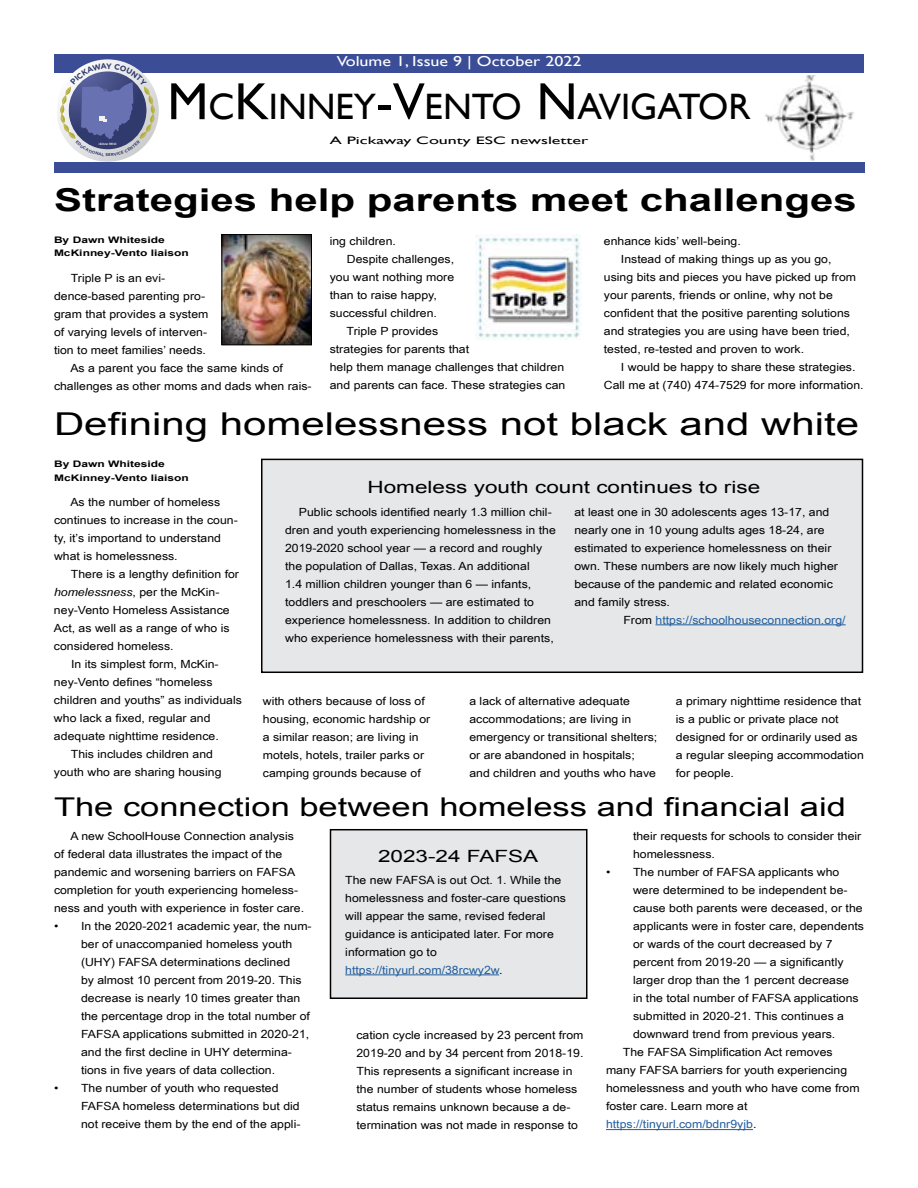
<style>
.page{position:relative;width:918px;height:1188px;background:#fff}
.page>*{position:absolute;margin:0;border:0;box-sizing:border-box;transform-origin:0 0}
.t1{font:36.75px "Gill Sans";color:#000}
.t2{font:31.5px "Arial";color:#000;scale:1.33 1}
.t3{font:700 31.5px "Arial";color:#000;scale:1.33 1}
.t4{font:25.8px "Arial";color:#000;scale:1.33 1}
.t5{font:16.8px "Arial";color:#000;scale:1.33 1}
.t6{font:14.4px "Gill Sans";color:#fff;scale:1.25 1}
.t7{font:11.25px/18px "Arial Narrow";color:#000;scale:1.33 1}
.t8{font:11.25px "Arial Narrow";color:#215e9e;scale:1.33 1}
.t9{font:10.8px "Gill Sans";color:#000;scale:1.67 1}
.t10{font:700 9px/13.5px "Arial";color:#000;scale:1.33 1}
.t11{font:italic 700 3.15px "Gotham";color:#f1f1f2}
.s1{font-size:52.5px}
.s2{font-style:italic}
.s3{color:#000}
.s4{color:#215e9e}
</style>
<div class="page">
<div style="left:54px;top:163px;width:811px;height:10px;background:#3b4d96"></div>
<div style="left:54px;top:54px;width:810px;height:18px;background:#3b4d96"></div>
<img style="left:224px;top:236px;width:86px;height:107px">
<div style="left:222px;top:234px;width:90px;height:111px;border:1px solid #000"></div>
<img style="left:765px;top:75px;width:89px;height:86px">
<div style="left:262px;top:459px;width:600px;height:213px;background:#e6e7e8"></div>
<div style="left:261px;top:459px;width:602px;height:214px;border:2px solid #000"></div>
<hr style="left:656px;top:624px;width:190px;height:1px;background:#215e9e">
<img style="left:476px;top:234px;width:105px;height:106px">
<hr style="left:606px;top:1129px;width:147px;height:1px;background:#215e9e">
<div style="left:330px;top:830px;width:257px;height:168px;background:#e6e7e8"></div>
<div style="left:330px;top:829px;width:257px;height:170px;border:2px solid #000"></div>
<hr style="left:345px;top:974px;width:154px;height:1px;background:#215e9e">
<svg style="left:57px;top:59px;width:102px;height:103px"></svg>
<p class="t11" style="left:98px;top:142px;width:20px">-Since 1914-</p>
<p class="t6" style="left:337px;top:53px;width:197px">Volume 1, Issue 9 | October 2022</p>
<h1 class="t1" style="left:167px;top:85px;width:585px"><span class="s1">M</span>C<span class="s1">K</span>INNEY<span class="s1">-V</span>ENTO <span class="s1">N</span>AVIGATOR</h1>
<p class="t9" style="left:330px;top:134px;width:156px">A Pickaway County ESC newsletter</p>
<h2 class="t3" style="left:54px;top:179px;width:605px">Strategies help parents meet challenges</h2>
<p class="t10" style="left:54px;top:233px;width:103px">By Dawn Whiteside<br>McKinney-Vento liaison</p>
<p class="t7" style="left:604px;top:232px;width:104px">enhance kids’ well-being.</p>
<p class="t7" style="left:621px;top:250px;width:160px">Instead of making things up as you go,</p>
<p class="t7" style="left:604px;top:268px;width:191px">using bits and pieces you have picked up from</p>
<p class="t7" style="left:604px;top:286px;width:174px">your parents, friends or online, why not be</p>
<p class="t7" style="left:604px;top:304px;width:187px">confident that the positive parenting solutions</p>
<p class="t7" style="left:604px;top:322px;width:187px">and strategies you are using have been tried,</p>
<p class="t7" style="left:604px;top:340px;width:152px">tested, re-tested and proven to work.</p>
<p class="t7" style="left:621px;top:358px;width:178px">I would be happy to share these strategies.</p>
<p class="t7" style="left:604px;top:376px;width:197px">Call me at (740) 474-7529 for more information.</p>
<h2 class="t2" style="left:54px;top:403px;width:607px">Defining homelessness not black and white</h2>
<p class="t10" style="left:54px;top:458px;width:103px">By Dawn Whiteside<br>McKinney-Vento liaison</p>
<p class="t7" style="left:330px;top:232px;width:51px">ing children.</p>
<p class="t7" style="left:347px;top:250px;width:82px">Despite challenges,</p>
<p class="t7" style="left:330px;top:268px;width:95px">you want nothing more</p>
<p class="t7" style="left:330px;top:286px;width:82px">than to raise happy,</p>
<p class="t7" style="left:330px;top:304px;width:82px">successful children.</p>
<p class="t7" style="left:347px;top:322px;width:70px">Triple P provides</p>
<p class="t7" style="left:330px;top:340px;width:106px">strategies for parents that</p>
<p class="t7" style="left:330px;top:358px;width:178px">help them manage challenges that children</p>
<p class="t7" style="left:330px;top:376px;width:179px">and parents can face. These strategies can</p>
<p class="t7" style="left:71px;top:269px;width:72px">Triple P is an evi-</p>
<p class="t7" style="left:54px;top:287px;width:115px">dence-based parenting pro-</p>
<p class="t7" style="left:54px;top:305px;width:118px">gram that provides a system</p>
<p class="t7" style="left:54px;top:323px;width:117px">of varying levels of interven-</p>
<p class="t7" style="left:54px;top:341px;width:116px">tion to meet families’ needs.</p>
<p class="t7" style="left:70px;top:359px;width:161px">As a parent you face the same kinds of</p>
<p class="t7" style="left:54px;top:377px;width:195px">challenges as other moms and dads when rais-</p>
<h3 class="t5" style="left:368px;top:476px;width:297px">Homeless youth count continues to rise</h3>
<p class="t7" style="left:54px;top:492px;width:140px;text-indent:16px">As the number of homeless continues to increase in the coun&shy;ty, it’s importand to understand what is homelessness.</p>
<p class="t7" style="left:71px;top:564px;width:128px">There is a lengthy definition for</p>
<p class="t7" style="left:54px;top:582px;width:126px"><span class="s2">homelessness</span>, per the McKin-</p>
<p class="t7" style="left:54px;top:600px;width:134px">ney-Vento Homeless Assistance</p>
<p class="t7" style="left:54px;top:618px;width:134px">Act, as well as a range of who is</p>
<p class="t7" style="left:54px;top:636px;width:91px">considered homeless.</p>
<p class="t7" style="left:71px;top:654px;width:113px">In its simplest form, McKin-</p>
<p class="t7" style="left:54px;top:672px;width:121px">ney-Vento defines “homeless</p>
<p class="t7" style="left:54px;top:690px;width:143px">children and youths” as individuals</p>
<p class="t7" style="left:54px;top:708px;width:119px">who lack a fixed, regular and</p>
<p class="t7" style="left:54px;top:726px;width:125px">adequate nighttime residence.</p>
<p class="t7" style="left:71px;top:744px;width:108px">This includes children and</p>
<p class="t7" style="left:54px;top:762px;width:127px">youth who are sharing housing</p>
<p class="t7" style="left:285px;top:502px;width:205px;text-indent:14px">Public schools identified nearly 1.3 million chil&shy;dren and youth experiencing homelessness in the 2019-2020 school year — a record and roughly the population of Dallas, Texas. An additional<br>1.4 million children younger than 6 — infants, toddlers and preschoolers — are estimated to experience homelessness. In addition to children who experience homelessness with their parents,</p>
<p class="t7" style="left:574px;top:502px;width:193px">at least one in 30 adolescents ages 13-17, and</p>
<p class="t7" style="left:574px;top:520px;width:190px">nearly one in 10 young adults ages 18-24, are</p>
<p class="t7" style="left:574px;top:538px;width:195px">estimated to experience homelessness on their</p>
<p class="t7" style="left:574px;top:556px;width:200px">own. These numbers are now likely much higher</p>
<p class="t7" style="left:574px;top:574px;width:196px">because of the pandemic and related economic</p>
<p class="t7" style="left:574px;top:592px;width:73px">and family stress.</p>
<p class="t8" style="left:623px;top:611px;width:169px"><span class="s3">From</span> https://schoolhouseconnection.org/</p>
<p class="t7" style="left:263px;top:692px;width:127px">with others because of loss of housing, economic hardship or a similar reason; are living in motels, hotels, trailer parks or camping grounds because of</p>
<p class="t7" style="left:469px;top:692px;width:143px">a lack of alternative adequate accommodations; are living in emergency or transitional shelters; or are abandoned in hospitals; and children and youths who have</p>
<p class="t7" style="left:676px;top:692px;width:143px">a primary nighttime residence that is a public or private place not designed for or ordinarily used as a regular sleeping accommodation for people.</p>
<h3 class="t4" style="left:54px;top:790px;width:597px">The connection between homeless and financial aid</h3>
<p class="t7" style="left:54px;top:827px;width:190px;text-indent:16px">A new SchoolHouse Connection analysis of federal data illustrates the impact of the pandemic and worsening barriers on FAFSA completion for youth experiencing homeless&shy;ness and youth with experience in foster care.</p>
<p class="t7" style="left:81px;top:917px;width:175px;text-indent:-27px">• In the 2020-2021 academic year, the num&shy;ber of unaccompanied homeless youth (UHY) FAFSA determinations declined<br>by almost 10 percent from 2019-20. This decrease is nearly 10 times greater than the percentage drop in the total number of FAFSA applications submitted in 2020-21, and the first decline in UHY determina&shy;tions in five years of data collection.</p>
<p class="t7" style="left:81px;top:1079px;width:167px;text-indent:-27px">• The number of youth who requested<br>FAFSA homeless determinations but did not receive them by the end of the appli-</p>
<p class="t7" style="left:633px;top:827px;width:173px">their requests for schools to consider their homelessness.</p>
<p class="t7" style="left:606px;top:863px;width:177px">• The number of FAFSA applicants who</p>
<p class="t7" style="left:633px;top:881px;width:163px">were determined to be independent be-</p>
<p class="t7" style="left:633px;top:899px;width:174px">cause both parents were deceased, or the</p>
<p class="t7" style="left:633px;top:917px;width:175px">applicants were in foster care, dependents</p>
<p class="t7" style="left:633px;top:935px;width:152px">or wards of the court decreased by 7</p>
<p class="t7" style="left:633px;top:953px;width:160px">percent from 2019-20 — a significantly</p>
<p class="t7" style="left:633px;top:971px;width:164px">larger drop than the 1 percent decrease</p>
<p class="t7" style="left:633px;top:989px;width:171px">in the total number of FAFSA applications</p>
<p class="t7" style="left:633px;top:1007px;width:160px">submitted in 2020-21. This continues a</p>
<p class="t7" style="left:633px;top:1025px;width:154px">downward trend from previous years.</p>
<p class="t7" style="left:623px;top:1043px;width:159px">The FAFSA Simplification Act removes</p>
<p class="t7" style="left:606px;top:1061px;width:183px">many FAFSA barriers for youth experiencing</p>
<p class="t7" style="left:606px;top:1079px;width:192px">homelessness and youth who have come from</p>
<p class="t7" style="left:606px;top:1097px;width:108px">foster care. Learn more at</p>
<p class="t8" style="left:606px;top:1116px;width:115px">https://tinyurl.com/bdnr9yjb<span class="s3">.</span></p>
<h3 class="t5" style="left:378px;top:845px;width:122px">2023-24 FAFSA</h3>
<p class="t7" style="left:345px;top:870px;width:168px">The new FAFSA is out Oct. 1. While the homelessness and foster-care questions will appear the same, revised federal guidance is anticipated later. For more information go to <span class="s4">https://tinyurl.com/38rcwy2w</span>.</p>
<p class="t7" style="left:356px;top:1026px;width:172px">cation cycle increased by 23 percent from 2019-20 and by 34 percent from 2018-19.<br>This represents a significant increase in the number of students whose homeless status remains unknown because a de&shy;termination was not made in response to</p>
</div>
